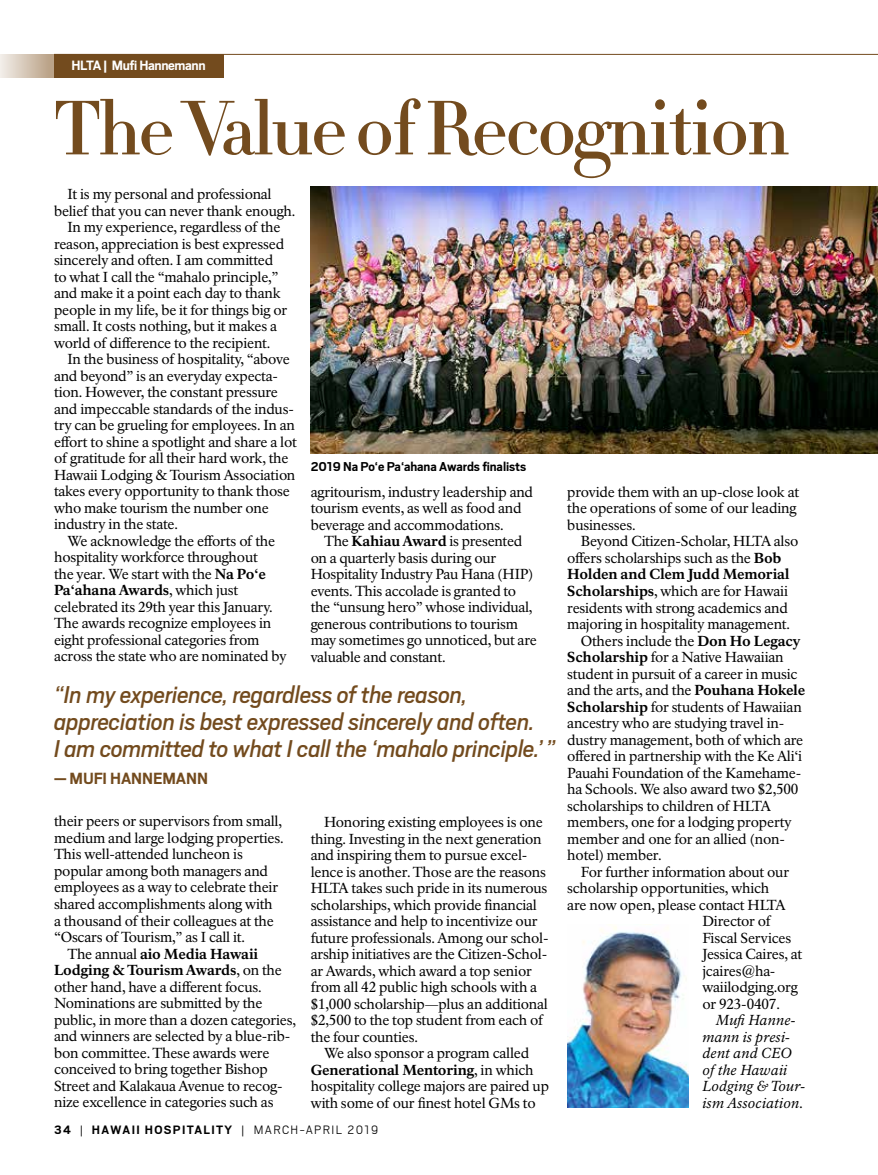
<style>
.page{position:relative;width:878px;height:1175px;background:#fff}
.page>*{position:absolute;margin:0;border:0;box-sizing:border-box;transform-origin:0 0}
.t1{font:500 75.45px "Didot HTF 06";letter-spacing:-.035em;color:#734b1e}
.t2{font:italic 27px/27px "Scout";letter-spacing:-.015em;color:#734b1e}
.t3{font:700 18px "Scout";color:#734b1e}
.t4{font:700 15px "Scout";letter-spacing:-.025em;color:#fff}
.t5{font:14.25px/16.5px "NPS Rawlinson OT";letter-spacing:-.015em;color:#000}
.t6{font:800 14.25px "NPS Rawlinson OT";letter-spacing:-.015em;color:#000}
.t7{font:italic 14.25px/16.5px "NPS Rawlinson OT";letter-spacing:.015em;color:#000}
.t8{font:700 14.25px "Scout";letter-spacing:-.005em;color:#000}
.t9{font:700 13.5px "Scout";letter-spacing:.1em;color:#000}
.s1{font-weight:800}
.s2{font-weight:400}
.s3{font-weight:300}
</style>
<div class="page">
<div style="left:54px;top:54px;width:169px;height:24px;background:#734b1e"></div>
<div style="left:0;top:54px;width:54px;height:24px;background:linear-gradient(to right,#f2eee9,#b89f82)"></div>
<hr style="left:54px;top:54px;width:824px;height:1px;background:#734b1e">
<img style="left:567px;top:924px;width:121px;height:183px">
<img style="left:310px;top:186px;width:568px;height:267px">
<p class="t4" style="left:72px;top:56px;width:135px">HLTA | Mufi Hannemann</p>
<h1 class="t1" style="left:54px;top:82px;width:737px">The Value of Recognition</h1>
<p class="t5" style="left:68px;top:186px;width:205px">It is my personal and professional</p>
<p class="t5" style="left:54px;top:203px;width:243px">belief that you can never thank enough.</p>
<p class="t5" style="left:68px;top:219px;width:214px">In my experience, regardless of the</p>
<p class="t5" style="left:54px;top:236px;width:232px">reason, appreciation is best expressed</p>
<p class="t5" style="left:54px;top:252px;width:221px">sincerely and often. I am committed</p>
<p class="t5" style="left:54px;top:269px;width:226px">to what I call the “mahalo principle,”</p>
<p class="t5" style="left:54px;top:285px;width:228px">and make it a point each day to thank</p>
<p class="t5" style="left:54px;top:302px;width:234px">people in my life, be it for things big or</p>
<p class="t5" style="left:54px;top:318px;width:224px">small. It costs nothing, but it makes a</p>
<p class="t5" style="left:54px;top:335px;width:218px">world of difference to the recipient.</p>
<p class="t5" style="left:68px;top:351px;width:224px">In the business of hospitality, “above</p>
<p class="t5" style="left:54px;top:368px;width:225px">and beyond” is an everyday expecta-</p>
<p class="t5" style="left:54px;top:384px;width:225px">tion. However, the constant pressure</p>
<p class="t5" style="left:54px;top:401px;width:241px">and impeccable standards of the indus-</p>
<p class="t5" style="left:54px;top:417px;width:242px">try can be grueling for employees. In an</p>
<p class="t5" style="left:54px;top:434px;width:244px">effort to shine a spotlight and share a lot</p>
<p class="t5" style="left:54px;top:450px;width:236px">of gratitude for all their hard work, the</p>
<p class="t5" style="left:54px;top:467px;width:243px">Hawaii Lodging &amp; Tourism Association</p>
<p class="t5" style="left:54px;top:483px;width:237px">takes every opportunity to thank those</p>
<p class="t5" style="left:54px;top:500px;width:216px">who make tourism the number one</p>
<p class="t5" style="left:54px;top:516px;width:125px">industry in the state.</p>
<p class="t5" style="left:68px;top:533px;width:209px">We acknowledge the efforts of the</p>
<p class="t5" style="left:54px;top:549px;width:205px">hospitality workforce throughout</p>
<p class="t5" style="left:54px;top:566px;width:213px">the year. We start with the <span class="s1">Na Po‘e</span></p>
<p class="t6" style="left:54px;top:581px;width:186px">Pa‘ahana Awards<span class="s2">, which just</span></p>
<p class="t5" style="left:54px;top:599px;width:220px">celebrated its 29th year this January.</p>
<p class="t5" style="left:54px;top:615px;width:219px">The awards recognize employees in</p>
<p class="t5" style="left:54px;top:632px;width:207px">eight professional categories from</p>
<p class="t5" style="left:54px;top:648px;width:234px">across the state who are nominated by</p>
<p class="t8" style="left:310px;top:457px;width:217px">2019 Na Po‘e Pa‘ahana Awards finalists</p>
<p class="t5" style="left:310px;top:484px;width:224px">agritourism, industry leadership and tourism events, as well as food and beverage and accommodations.</p>
<p class="t5" style="left:310px;top:533px;width:227px;text-indent:13px">The <span class="s1">Kahiau Award</span> is presented on a quarterly basis during our<br>Hospitality Industry Pau Hana (HIP) events. This accolade is granted to the “unsung hero” whose individual, generous contributions to tourism may sometimes go unnoticed, but are valuable and constant.</p>
<h2 class="t2" style="left:54px;top:679px;width:503px">“In my experience, regardless of the reason, appreciation is best expressed sincerely and often.<br>I am committed to what I call the ‘mahalo principle.’”</h2>
<p class="t3" style="left:54px;top:766px;width:68px">— mufi hannemann</p>
<p class="t5" style="left:54px;top:813px;width:229px">their peers or supervisors from small,</p>
<p class="t5" style="left:54px;top:830px;width:231px">medium and large lodging properties.</p>
<p class="t5" style="left:54px;top:846px;width:190px">This well-attended luncheon is</p>
<p class="t5" style="left:54px;top:863px;width:215px">popular among both managers and</p>
<p class="t5" style="left:54px;top:879px;width:226px">employees as a way to celebrate their</p>
<p class="t5" style="left:54px;top:896px;width:220px">shared accomplishments along with</p>
<p class="t5" style="left:54px;top:912px;width:221px">a thousand of their colleagues at the</p>
<p class="t5" style="left:54px;top:929px;width:192px">“Oscars of Tourism,” as I call it.</p>
<p class="t6" style="left:68px;top:944px;width:192px"><span class="s2">The annual</span> aio Media Hawaii</p>
<p class="t6" style="left:54px;top:961px;width:229px">Lodging &amp; Tourism Awards<span class="s2">, on the</span></p>
<p class="t5" style="left:54px;top:978px;width:209px">other hand, have a different focus.</p>
<p class="t5" style="left:54px;top:995px;width:210px">Nominations are submitted by the</p>
<p class="t5" style="left:54px;top:1011px;width:243px">public, in more than a dozen categories,</p>
<p class="t5" style="left:54px;top:1028px;width:238px">and winners are selected by a blue-rib-</p>
<p class="t5" style="left:54px;top:1044px;width:217px">bon committee. These awards were</p>
<p class="t5" style="left:54px;top:1061px;width:215px">conceived to bring together Bishop</p>
<p class="t5" style="left:54px;top:1077px;width:230px">Street and Kalakaua Avenue to recog-</p>
<p class="t5" style="left:54px;top:1094px;width:221px">nize excellence in categories such as</p>
<p class="t5" style="left:310px;top:814px;width:239px;text-indent:13px">Honoring existing employees is one thing. Investing in the next generation and inspiring them to pursue excel&shy;lence is another. Those are the reasons HLTA takes such pride in its numerous scholarships, which provide financial assistance and help to incentivize our future professionals. Among our schol&shy;arship initiatives are the Citizen-Schol&shy;ar Awards, which award a top senior from all 42 public high schools with a $1,000 scholarship—plus an additional $2,500 to the top student from each of the four counties.</p>
<p class="t5" style="left:310px;top:1045px;width:240px;text-indent:13px">We also sponsor a program called <span class="s1">Generational Mentoring</span>, in which hospitality college majors are paired up with some of our finest hotel GMs to</p>
<p class="t9" style="left:54px;top:1121px;width:325px">34 <span class="s3">|</span> HAWAII HOSPITALITY <span class="s3">| MARCH-APRIL 2019</span></p>
<p class="t5" style="left:567px;top:484px;width:233px">provide them with an up-close look at the operations of some of our leading businesses.</p>
<p class="t5" style="left:580px;top:533px;width:219px">Beyond Citizen-Scholar, HLTA also</p>
<p class="t5" style="left:567px;top:550px;width:216px">offers scholarships such as the <span class="s1">Bob</span></p>
<p class="t6" style="left:567px;top:566px;width:224px">Holden and Clem Judd Memorial</p>
<p class="t5" style="left:567px;top:583px;width:222px"><span class="s1">Scholarships</span>, which are for Hawaii</p>
<p class="t5" style="left:567px;top:599px;width:222px">residents with strong academics and</p>
<p class="t5" style="left:567px;top:616px;width:224px">majoring in hospitality management.</p>
<p class="t5" style="left:580px;top:632px;width:221px">Others include the <span class="s1">Don Ho Legacy</span></p>
<p class="t5" style="left:567px;top:649px;width:218px"><span class="s1">Scholarship</span> for a Native Hawaiian</p>
<p class="t5" style="left:567px;top:665px;width:231px">student in pursuit of a career in music</p>
<p class="t5" style="left:567px;top:682px;width:239px">and the arts, and the <span class="s1">Pouhana Hokele</span></p>
<p class="t5" style="left:567px;top:698px;width:236px"><span class="s1">Scholarship</span> for students of Hawaiian</p>
<p class="t5" style="left:567px;top:715px;width:219px">ancestry who are studying travel in-</p>
<p class="t5" style="left:567px;top:731px;width:237px">dustry management, both of which are</p>
<p class="t5" style="left:567px;top:748px;width:236px">offered in partnership with the Ke Ali‘i</p>
<p class="t5" style="left:567px;top:764px;width:235px">Pauahi Foundation of the Kamehame-</p>
<p class="t5" style="left:567px;top:781px;width:233px">ha Schools. We also award two $2,500</p>
<p class="t5" style="left:567px;top:797px;width:205px">scholarships to children of HLTA</p>
<p class="t5" style="left:567px;top:814px;width:226px">members, one for a lodging property</p>
<p class="t5" style="left:567px;top:830px;width:219px">member and one for an allied (non-</p>
<p class="t5" style="left:567px;top:847px;width:96px">hotel) member.</p>
<p class="t5" style="left:580px;top:863px;width:210px">For further information about our</p>
<p class="t5" style="left:567px;top:880px;width:203px">scholarship opportunities, which</p>
<p class="t5" style="left:567px;top:896px;width:220px">are now open, please contact HLTA</p>
<p class="t5" style="left:702px;top:913px;width:70px">Director of</p>
<p class="t5" style="left:702px;top:929px;width:90px">Fiscal Services</p>
<p class="t5" style="left:702px;top:946px;width:101px">Jessica Caires, at</p>
<p class="t5" style="left:702px;top:962px;width:75px">jcaires@ha-</p>
<p class="t5" style="left:702px;top:979px;width:97px">waiilodging.org</p>
<p class="t5" style="left:702px;top:995px;width:79px">or 923-0407.</p>
<p class="t7" style="left:702px;top:1012px;width:104px;text-indent:13px">Mufi Hanne&shy;mann is presi&shy;dent and CEO of the Hawaii<br>Lodging &amp; Tour&shy;ism Association.</p>
</div>
